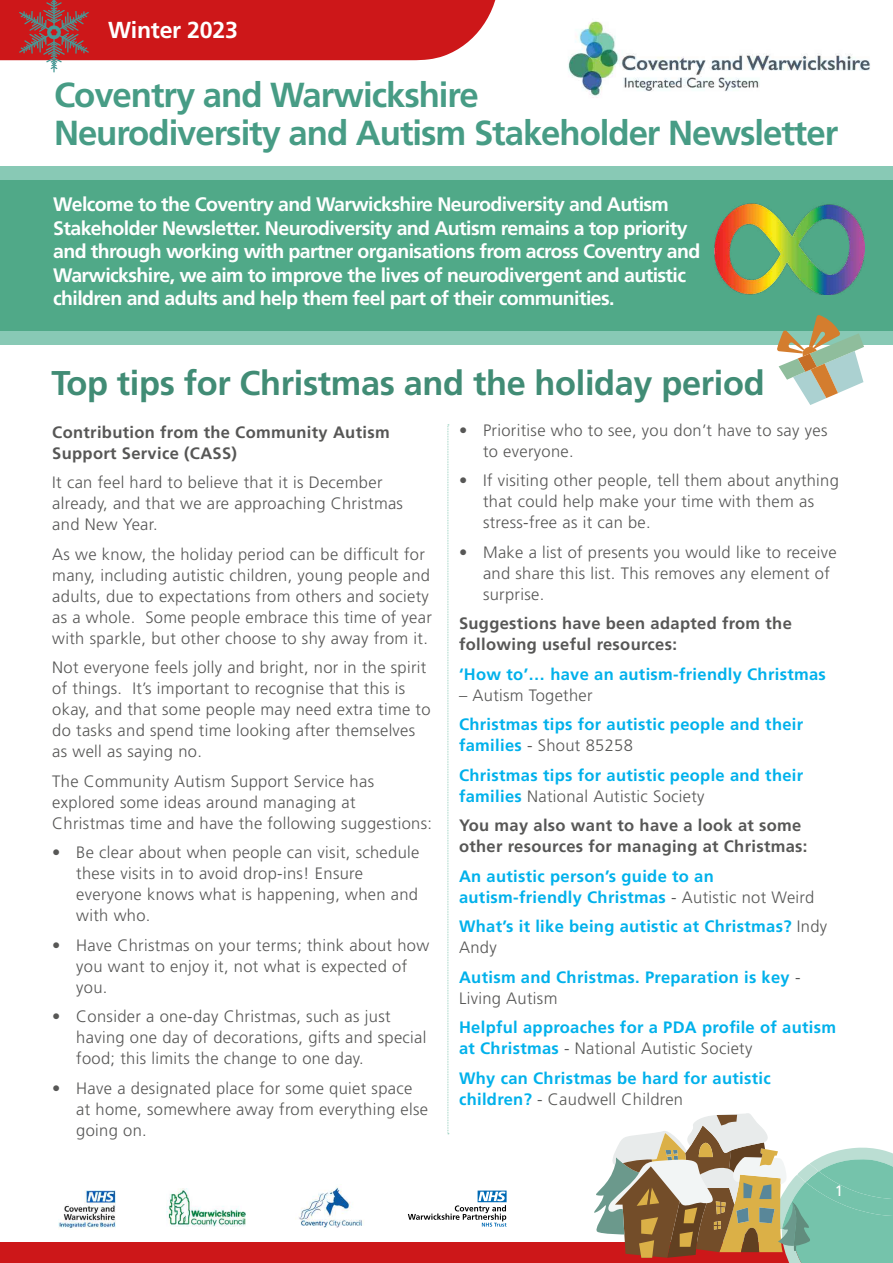
<style>
.page{position:relative;width:893px;height:1263px;background:#fff}
.page>*{position:absolute;margin:0;border:0;box-sizing:border-box;transform-origin:0 0}
.t1{font:700 34.8px/38.1px "Frutiger LT Std";letter-spacing:-.03em;color:#479c85}
.t2{font:700 34.35px "Frutiger LT Std";letter-spacing:-.01em;color:#418c75}
.t3{font:700 23.1px "Frutiger LT Std";letter-spacing:-.01em;color:#fff}
.t4{font:700 19.5px/23.4px "Frutiger LT Std";letter-spacing:-.03em;color:#fff}
.t5{font:300 16.5px/21px "Frutiger LT Std";letter-spacing:.02em;color:#575756}
.t6{font:700 16.5px/21px "Frutiger LT Std";letter-spacing:.02em;color:#00b1eb}
.t7{font:700 16.5px/21px "Frutiger LT Std";letter-spacing:.02em;color:#575756}
.t8{font:15px "Frutiger LT Std";color:#fff}
.s1{font-weight:300;color:#575756}
</style>
<div class="page">
<div style="left:0;top:1242px;width:893px;height:21px;background:#cd1719"></div>
<div style="left:0;top:177px;width:893px;height:161px;background:#50a988"></div>
<div style="left:0;top:331px;width:893px;height:13px;background:#88c9b5"></div>
<img style="left:568px;top:21px;width:302px;height:77px">
<img style="left:167px;top:1188px;width:79px;height:38px">
<img style="left:299px;top:1186px;width:65px;height:42px">
<svg style="left:408px;top:1190px;width:99px;height:36px"></svg>
<img style="left:58px;top:1190px;width:57px;height:39px">
<div style="left:0;top:166px;width:893px;height:13px;background:#88c9b5"></div>
<img style="left:714px;top:203px;width:150px;height:91px">
<hr style="left:53px;top:35px;width:2px;height:37px;background:#479996">
<svg style="left:0;top:0;width:496px;height:69px;background:#cf4041"></svg>
<svg style="left:594px;top:1113px;width:299px;height:150px"></svg>
<svg style="left:448px;top:424px;width:1px;height:710px"></svg>
<svg style="left:777px;top:315px;width:87px;height:90px"></svg>
<h3 class="t3" style="left:108px;top:16px;width:131px">Winter 2023</h3>
<h1 class="t1" style="left:54px;top:76px;width:786px">Coventry and Warwickshire<br>Neurodiversity and Autism Stakeholder Newsletter</h1>
<p class="t4" style="left:53px;top:193px;width:649px">Welcome to the Coventry and Warwickshire Neurodiversity and Autism Stakeholder Newsletter. Neurodiversity and Autism remains a top priority and through working with partner organisations from across Coventry and Warwickshire, we aim to improve the lives of neurodivergent and autistic children and adults and help them feel part of their communities.</p>
<h2 class="t2" style="left:52px;top:362px;width:715px">Top tips for Christmas and the holiday period</h2>
<p class="t7" style="left:52px;top:421px;width:339px">Contribution from the Community Autism<br>Support Service (CASS)</p>
<p class="t5" style="left:52px;top:472px;width:352px">It can feel hard to believe that it is December already, and that we are approaching Christmas and New Year.</p>
<p class="t5" style="left:52px;top:544px;width:381px">As we know, the holiday period can be difficult for many, including autistic children, young people and adults, due to expectations from others and society as a whole. Some people embrace this time of year with sparkle, but other choose to shy away from it.</p>
<p class="t5" style="left:52px;top:657px;width:380px">Not everyone feels jolly and bright, nor in the spirit of things. It’s important to recognise that this is okay, and that some people may need extra time to do tasks and spend time looking after themselves as well as saying no.</p>
<p class="t5" style="left:52px;top:771px;width:381px">The Community Autism Support Service has explored some ideas around managing at<br>Christmas time and have the following suggestions:</p>
<p class="t5" style="left:76px;top:842px;width:345px;text-indent:-24px">• Be clear about when people can visit, schedule these visits in to avoid drop-ins! Ensure everyone knows what is happening, when and with who.</p>
<p class="t5" style="left:76px;top:935px;width:354px;text-indent:-24px">• Have Christmas on your terms; think about how you want to enjoy it, not what is expected of you.</p>
<p class="t5" style="left:76px;top:1006px;width:352px;text-indent:-24px">• Consider a one-day Christmas, such as just having one day of decorations, gifts and special food; this limits the change to one day.</p>
<p class="t5" style="left:76px;top:1078px;width:353px;text-indent:-24px">• Have a designated place for some quiet space at home, somewhere away from everything else going on.</p>
<p class="t5" style="left:483px;top:419px;width:346px;text-indent:-24px">• Prioritise who to see, you don’t have to say yes to everyone.</p>
<p class="t5" style="left:483px;top:470px;width:357px;text-indent:-24px">• If visiting other people, tell them about anything that could help make your time with them as stress-free as it can be.</p>
<p class="t5" style="left:483px;top:542px;width:355px;text-indent:-24px">• Make a list of presents you would like to receive and share this list. This removes any element of surprise.</p>
<p class="t7" style="left:459px;top:613px;width:334px">Suggestions have been adapted from the following useful resources:</p>
<p class="t6" style="left:459px;top:663px;width:368px">‘How to’… have an autism-friendly Christmas</p>
<p class="t5" style="left:459px;top:685px;width:135px">– Autism Together</p>
<p class="t6" style="left:459px;top:714px;width:346px">Christmas tips for autistic people and their families <span class="s1">- Shout 85258</span></p>
<p class="t6" style="left:459px;top:764px;width:346px">Christmas tips for autistic people and their families <span class="s1">National Autistic Society</span></p>
<p class="t7" style="left:459px;top:815px;width:350px">You may also want to have a look at some other resources for managing at Christmas:</p>
<p class="t6" style="left:459px;top:865px;width:357px">An autistic person’s guide to an autism-friendly Christmas <span class="s1">- Autistic not Weird</span></p>
<p class="t6" style="left:459px;top:916px;width:370px">What’s it like being autistic at Christmas? <span class="s1">Indy<br>Andy</span></p>
<p class="t6" style="left:459px;top:966px;width:343px">Autism and Christmas. Preparation is key <span class="s1">-<br>Living Autism</span></p>
<p class="t6" style="left:459px;top:1017px;width:378px">Helpful approaches for a PDA profile of autism at Christmas <span class="s1">- National Autistic Society</span></p>
<p class="t6" style="left:459px;top:1067px;width:313px">Why can Christmas be hard for autistic children? <span class="s1">- Caudwell Children</span></p>
<p class="t8" style="left:835px;top:1181px;width:10px">1</p>
</div>
